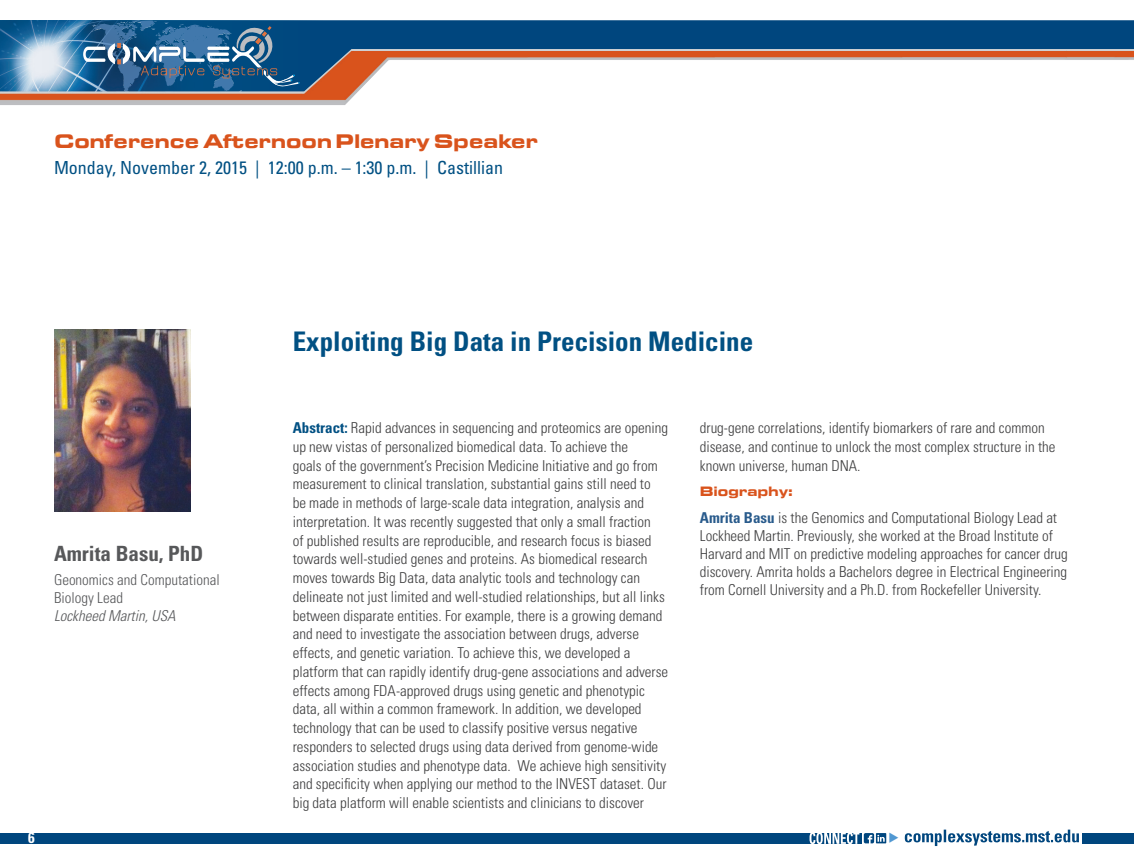
<style>
.page{position:relative;width:1134px;height:864px;background:#fff}
.page>*{position:absolute;margin:0;border:0;box-sizing:border-box;transform-origin:0 0}
.t1{font:700 condensed 27px "Univers LT";color:#015083}
.t2{font:700 condensed 21px "Univers LT";color:#57585a}
.t3{font:700 19.5px "Eddmond";color:#d9531c}
.t4{font:condensed 18px "Univers LT";color:#015083}
.t5{font:300 condensed 15px/18.8px "Univers LT";color:#3e3e3f}
.t6{font:300 condensed 15px/18px "Univers LT";color:#57585a}
.t7{font:italic 300 condensed 15px "Univers LT";color:#57585a}
.t8{font:700 condensed 15px "Univers LT";color:#fff}
.t9{font:700 13.5px "Eddmond";color:#d9531c}
.s1{font-weight:700;color:#015083}
.s2{font-weight:700;color:#295b8c}
</style>
<div class="page">
<div style="left:0;top:833px;width:862px;height:10px;background:#00467e"></div>
<svg style="left:905px;top:830px;width:174px;height:16px"></svg>
<div style="left:1083px;top:833px;width:51px;height:10px;background:#00467e"></div>
<img style="left:54px;top:329px;width:137px;height:183px">
<div style="left:340px;top:20px;width:794px;height:29px;background:#00467e"></div>
<img style="left:0;top:20px;width:340px;height:29px">
<img style="left:131px;top:20px;width:18px;height:2px">
<svg style="left:83px;top:22px;width:217px;height:27px;background:#2e6794"></svg>
<img style="left:0;top:49px;width:1134px;height:56px">
<svg style="left:810px;top:833px;width:77px;height:11px"></svg>
<p class="t3" style="left:54px;top:128px;width:485px">Conference Afternoon Plenary Speaker</p>
<p class="t4" style="left:54px;top:156px;width:451px">Monday, November 2, 2015 | 12:00 p.m. – 1:30 p.m. | Castillian</p>
<p class="t2" style="left:54px;top:540px;width:151px">Amrita Basu, PhD</p>
<p class="t6" style="left:54px;top:570px;width:167px">Geonomics and Computational<br>Biology Lead</p>
<p class="t7" style="left:54px;top:606px;width:123px">Lockheed Martin, USA</p>
<p class="t8" style="left:28px;top:829px;width:8px">6</p>
<p class="t1" style="left:293px;top:324px;width:462px">Exploiting Big Data in Precision Medicine</p>
<p class="t5" style="left:293px;top:419px;width:377px"><span class="s1">Abstract:</span> Rapid advances in sequencing and proteomics are opening up new vistas of personalized biomedical data. To achieve the<br>goals of the government’s Precision Medicine Initiative and go from measurement to clinical translation, substantial gains still need to<br>be made in methods of large-scale data integration, analysis and interpretation. It was recently suggested that only a small fraction<br>of published results are reproducible, and research focus is biased towards well-studied genes and proteins. As biomedical research moves towards Big Data, data analytic tools and technology can delineate not just limited and well-studied relationships, but all links between disparate entities. For example, there is a growing demand and need to investigate the association between drugs, adverse effects, and genetic variation. To achieve this, we developed a platform that can rapidly identify drug-gene associations and adverse effects among FDA-approved drugs using genetic and phenotypic data, all within a common framework. In addition, we developed technology that can be used to classify positive versus negative responders to selected drugs using data derived from genome-wide association studies and phenotype data. We achieve high sensitivity and specificity when applying our method to the INVEST dataset. Our big data platform will enable scientists and clinicians to discover</p>
<p class="t5" style="left:700px;top:418px;width:357px">drug-gene correlations, identify biomarkers of rare and common disease, and continue to unlock the most complex structure in the known universe, human DNA.</p>
<p class="t9" style="left:700px;top:482px;width:94px">Biography:</p>
<p class="t5" style="left:700px;top:509px;width:370px;line-height:18px"><span class="s2">Amrita Basu</span> is the Genomics and Computational Biology Lead at Lockheed Martin. Previously, she worked at the Broad Institute of Harvard and MIT on predictive modeling approaches for cancer drug discovery. Amrita holds a Bachelors degree in Electrical Engineering from Cornell University and a Ph.D. from Rockefeller University.</p>
</div>
